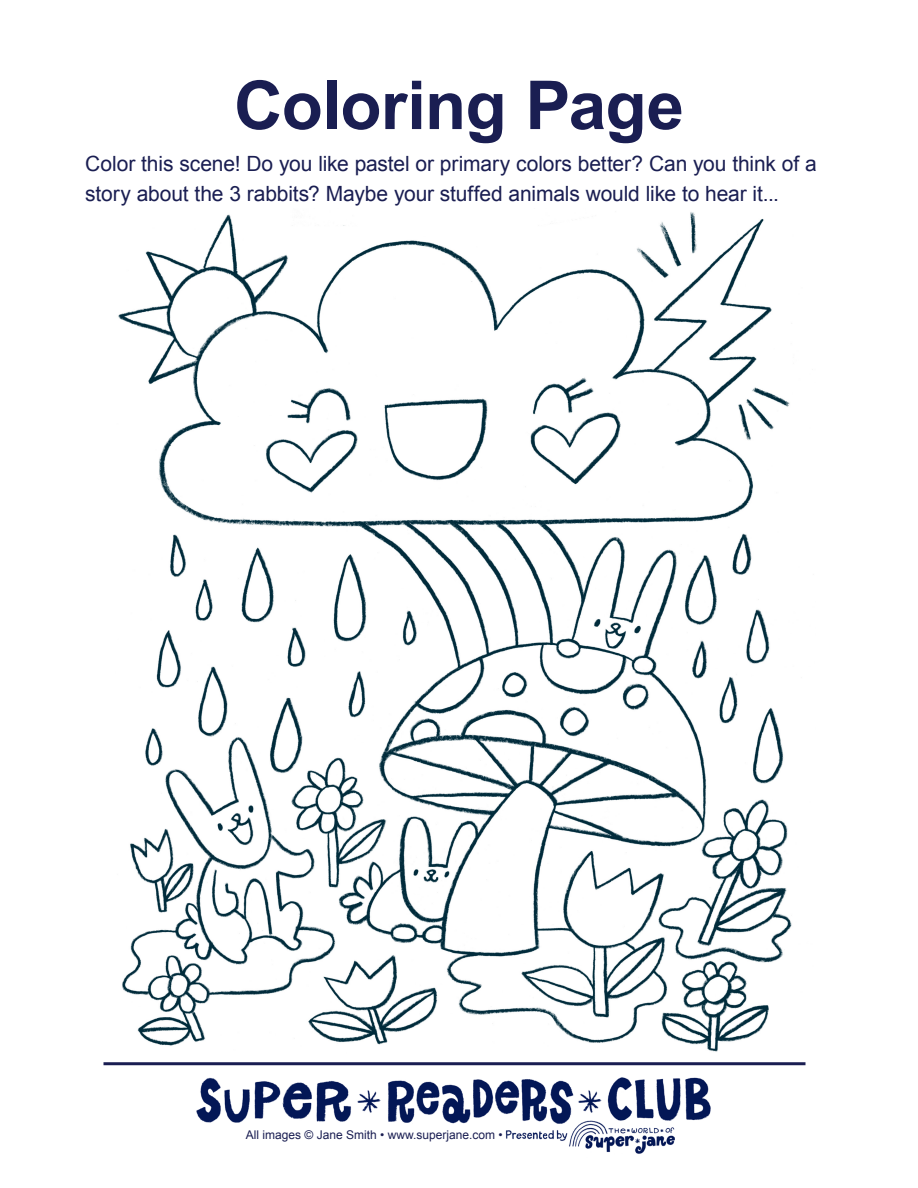
<style>
.page{position:relative;width:918px;height:1188px;background:#fff}
.page>*{position:absolute;margin:0;border:0;box-sizing:border-box;transform-origin:0 0}
.t1{font:700 67.5px "Arial";letter-spacing:-.01em;color:#1a1e52}
.t2{font:21px/30px "Arial";letter-spacing:-.005em;color:#1a1e52}
.t3{font:12px "Arial";color:#1a1e52}
</style>
<div class="page">
<img style="left:118px;top:212px;width:674px;height:840px">
<img style="left:187px;top:1065px;width:541px;height:89px">
<div style="left:199px;top:1130px;width:304px;height:17px;background:#fff"></div>
<hr style="left:104px;top:1062px;width:702px;height:3px;background:#1a1e52">
<p class="t1" style="left:234px;top:61px;width:452px">Coloring Page</p>
<p class="t2" style="left:85px;top:149px;width:733px">Color this scene! Do you like pastel or primary colors better? Can you think of a story about the 3 rabbits? Maybe your stuffed animals would like to hear it...</p>
<p class="t3" style="left:246px;top:1127px;width:258px">All images © Jane Smith • www.superjane.com •</p>
</div>
